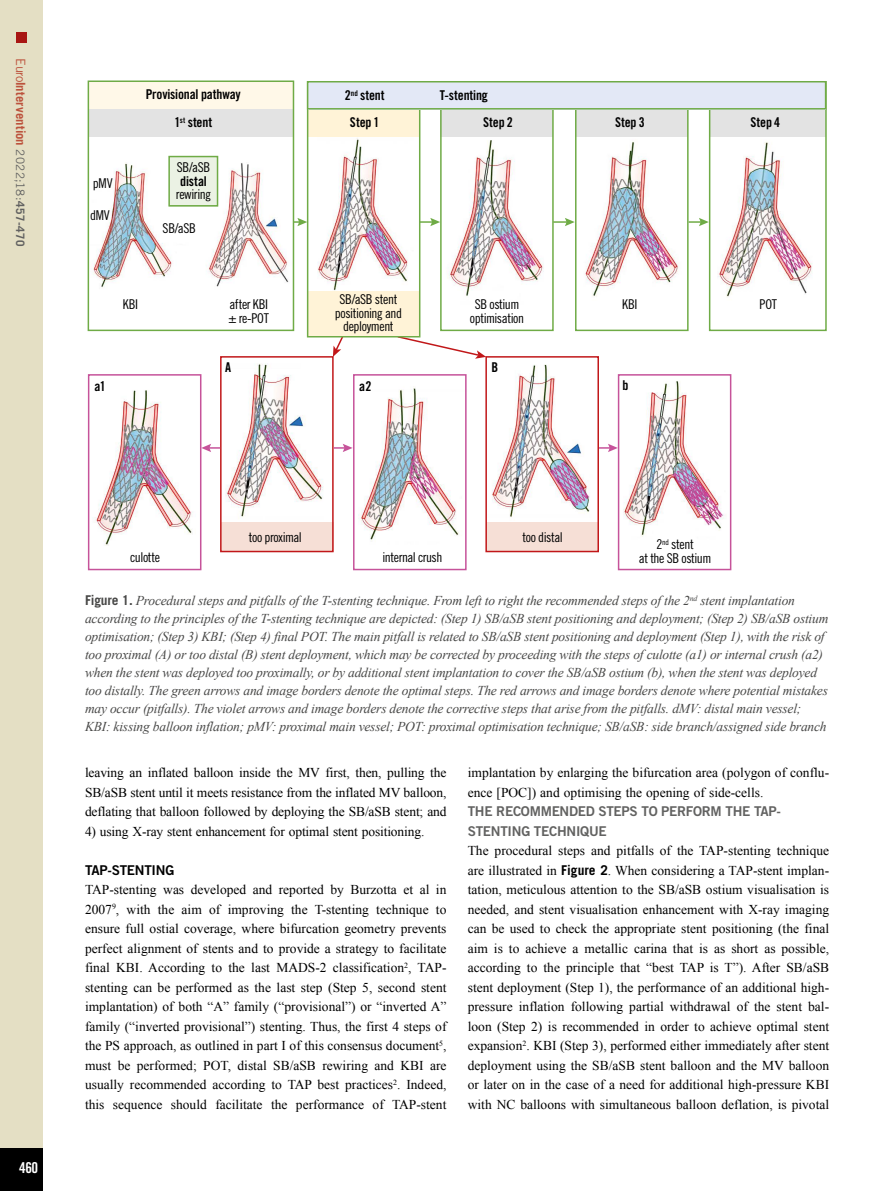
<style>
.page{position:relative;width:893px;height:1191px;background:#fff}
.page>*{position:absolute;margin:0;border:0;box-sizing:border-box;transform-origin:0 0}
.t1{font:15px "Trade Gothic LT Std Bd Cn 20";color:#fff}
.t2{font:13.5px/19.5px "Times New Roman";color:#000;text-align:justify}
.t3{font:italic 13.5px/18px "Times New Roman";letter-spacing:-.015em;color:#484847}
.t4{font:13.5px/13.5px "Trade Gothic LT Std Cn 18";letter-spacing:-.03em;color:#000;text-align:center}
.t5{font:13.5px/27.6px "Trade Gothic LT Std Bd Cn 20";letter-spacing:-.01em;color:#000;text-align:center}
.t6{font:13.5px/19.5px "Trade Gothic LT Std Bd 2";letter-spacing:-.02em;color:#626261}
.t7{font:13.5px "Trade Gothic LT Std Bd 2";letter-spacing:-.02em;color:#000}
.t8{font:700 12.75px "Trade Gothic LT Std";letter-spacing:.005em;color:#bc523c}
.s1{font-weight:400}
.s2{font-weight:400;font-size:11.7px;color:#626261}
.s3{font-size:11.7px;color:#626261}
.s4{font-family:"Trade Gothic LT Std";font-weight:700;font-style:normal}
.s5{font-family:"Trade Gothic LT Std";font-weight:700}
</style>
<div class="page">
<div style="left:0;top:0;width:43px;height:1191px;background:#e4dfc4"></div>
<div style="left:0;top:1148px;width:43px;height:43px;background:#000"></div>
<div style="left:16px;top:32px;width:10px;height:10px;background:#a81613"></div>
<img style="left:87px;top:146px;width:220px;height:153px">
<img style="left:317px;top:223px;width:91px;height:68px">
<img style="left:449px;top:223px;width:95px;height:73px">
<img style="left:585px;top:223px;width:94px;height:73px">
<img style="left:718px;top:223px;width:95px;height:74px">
<img style="left:92px;top:378px;width:110px;height:168px">
<img style="left:248px;top:363px;width:57px;height:70px">
<img style="left:384px;top:388px;width:41px;height:45px">
<img style="left:511px;top:364px;width:44px;height:69px">
<img style="left:647px;top:374px;width:85px;height:176px">
<svg style="left:333px;top:337px;width:12px;height:19px"></svg>
<svg style="left:396px;top:335px;width:89px;height:24px"></svg>
<div style="left:308px;top:291px;width:112px;height:46px;background:#fff3d7"></div>
<div style="left:307px;top:81px;width:113px;height:256px;border:2px solid #6fab46"></div>
<div style="left:709px;top:81px;width:118px;height:250px;border:2px solid #6fab46"></div>
<div style="left:575px;top:81px;width:114px;height:250px;border:2px solid #6fab46"></div>
<div style="left:440px;top:81px;width:114px;height:250px;border:2px solid #6fab46"></div>
<div style="left:88px;top:109px;width:205px;height:28px;background:#e3e3e3"></div>
<div style="left:88px;top:81px;width:205px;height:28px;background:#fff8e8"></div>
<div style="left:88px;top:80px;width:206px;height:251px;border:2px solid #6fab46"></div>
<div style="left:353px;top:374px;width:114px;height:196px;border:2px solid #c6539a"></div>
<div style="left:485px;top:356px;width:114px;height:196px;border:2px solid #c11719"></div>
<div style="left:88px;top:374px;width:113px;height:196px;border:2px solid #c6539a"></div>
<div style="left:220px;top:356px;width:114px;height:196px;border:2px solid #c11719"></div>
<div style="left:618px;top:374px;width:113px;height:196px;border:2px solid #c6539a"></div>
<div style="left:169px;top:156px;width:49px;height:51px;background:#ebf2e4"></div>
<div style="left:168px;top:156px;width:50px;height:50px;border:2px solid #6fab46"></div>
<svg style="left:292px;top:80px;width:535px;height:143px"></svg>
<svg style="left:297px;top:218px;width:10px;height:8px"></svg>
<svg style="left:420px;top:218px;width:20px;height:8px"></svg>
<svg style="left:553px;top:218px;width:22px;height:8px"></svg>
<svg style="left:689px;top:218px;width:20px;height:8px"></svg>
<img style="left:201px;top:433px;width:469px;height:138px">
<p class="t8" style="left:29px;top:58px;width:190px;rotate:90deg"><span class="s1">Euro</span>Intervention <span class="s2">2022;18:</span><span class="s3">457-470</span></p>
<p class="t4" style="left:93px;top:176px;width:21px">pMV</p>
<p class="t4" style="left:90px;top:209px;width:21px">dMV</p>
<p class="t5" style="left:146px;top:81px;width:97px">Provisional pathway<br>1<sup>st</sup> stent</p>
<p class="t4" style="left:177px;top:161px;width:35px">SB/aSB</p>
<p class="t5" style="left:180px;top:167px;width:28px">distal</p>
<p class="t4" style="left:176px;top:188px;width:37px">rewiring</p>
<p class="t4" style="left:163px;top:221px;width:35px">SB/aSB</p>
<p class="t5" style="left:345px;top:81px;width:41px">2<sup>nd</sup> stent</p>
<p class="t5" style="left:440px;top:81px;width:49px">T-stenting</p>
<p class="t5" style="left:350px;top:108px;width:31px">Step 1</p>
<p class="t5" style="left:483px;top:108px;width:31px">Step 2</p>
<p class="t4" style="left:123px;top:298px;width:17px">KBI</p>
<p class="t4" style="left:228px;top:298px;width:42px;text-align:left">after KBI ± re-POT</p>
<p class="t4" style="left:335px;top:292px;width:69px">SB/aSB stent positioning and deployment</p>
<p class="t4" style="left:470px;top:298px;width:56px">SB ostium optimisation</p>
<p class="t5" style="left:225px;top:354px;width:7px">A</p>
<p class="t5" style="left:491px;top:354px;width:8px">B</p>
<p class="t5" style="left:615px;top:108px;width:31px">Step 3</p>
<p class="t4" style="left:622px;top:298px;width:17px">KBI</p>
<p class="t5" style="left:94px;top:372px;width:13px">a1</p>
<p class="t5" style="left:359px;top:372px;width:14px">a2</p>
<p class="t5" style="left:623px;top:371px;width:7px">b</p>
<p class="t5" style="left:750px;top:108px;width:31px">Step 4</p>
<p class="t4" style="left:760px;top:298px;width:19px">POT</p>
<p class="t1" style="left:19px;top:1158px;width:21px">460</p>
<p class="t4" style="left:130px;top:550px;width:32px">culotte</p>
<p class="t4" style="left:249px;top:530px;width:55px">too proximal</p>
<p class="t4" style="left:382px;top:550px;width:62px">internal crush</p>
<p class="t4" style="left:522px;top:530px;width:42px">too distal</p>
<p class="t4" style="left:639px;top:537px;width:74px">2<sup>nd</sup> stent<br>at the SB ostium</p>
<p class="t3" style="left:85px;top:591px;width:745px"><span class="s4">Figure 1.</span> Procedural steps and pitfalls of the T-stenting technique. From left to right the recommended steps of the 2<sup>nd</sup> stent implantation according to the principles of the T-stenting technique are depicted: (Step 1) SB/aSB stent positioning and deployment; (Step 2) SB/aSB ostium optimisation; (Step 3) KBI; (Step 4) final POT. The main pitfall is related to SB/aSB stent positioning and deployment (Step 1), with the risk of too proximal (A) or too distal (B) stent deployment, which may be corrected by proceeding with the steps of culotte (a1) or internal crush (a2) when the stent was deployed too proximally, or by additional stent implantation to cover the SB/aSB ostium (b), when the stent was deployed too distally. The green arrows and image borders denote the optimal steps. The red arrows and image borders denote where potential mistakes may occur (pitfalls). The violet arrows and image borders denote the corrective steps that arise from the pitfalls. dMV: distal main vessel; KBI: kissing balloon inflation; pMV: proximal main vessel; POT: proximal optimisation technique; SB/aSB: side branch/assigned side branch</p>
<p class="t2" style="left:85px;top:762px;width:363px">leaving an inflated balloon inside the MV first, then, pulling the SB/aSB stent until it meets resistance from the inflated MV balloon, deflating that balloon followed by deploying the SB/aSB stent; and</p>
<p class="t2" style="left:85px;top:821px;width:341px">4) using X-ray stent enhancement for optimal stent positioning.</p>
<p class="t7" style="left:85px;top:861px;width:91px">TAP-STENTING</p>
<p class="t2" style="left:85px;top:879px;width:363px">TAP-stenting was developed and reported by Burzotta et al in 2007<sup>9</sup>, with the aim of improving the T-stenting technique to ensure full ostial coverage, where bifurcation geometry prevents perfect alignment of stents and to provide a strategy to facilitate final KBI. According to the last MADS-2 classification<sup>2</sup>, TAP&shy;stenting can be performed as the last step (Step 5, second stent implantation) of both “A” family (“provisional”) or “inverted A” family (“inverted provisional”) stenting. Thus, the first 4 steps of the PS approach, as outlined in part I of this consensus document<sup>5</sup>, must be performed; POT, distal SB/aSB rewiring and KBI are usually recommended according to TAP best practices<sup>2</sup>. Indeed, this sequence should facilitate the performance of TAP-stent</p>
<p class="t2" style="left:468px;top:762px;width:363px">implantation by enlarging the bifurcation area (polygon of conflu&shy;ence [POC]) and optimising the opening of side-cells.</p>
<p class="t6" style="left:468px;top:801px;width:315px">THE RECOMMENDED STEPS TO PERFORM THE TAP-<br>STENTING TECHNIQUE</p>
<p class="t2" style="left:468px;top:840px;width:363px">The procedural steps and pitfalls of the TAP-stenting technique are illustrated in <span class="s5">Figure 2</span>. When considering a TAP-stent implan&shy;tation, meticulous attention to the SB/aSB ostium visualisation is needed, and stent visualisation enhancement with X-ray imaging can be used to check the appropriate stent positioning (the final aim is to achieve a metallic carina that is as short as possible, according to the principle that “best TAP is T”). After SB/aSB stent deployment (Step 1), the performance of an additional high&shy;pressure inflation following partial withdrawal of the stent bal&shy;loon (Step 2) is recommended in order to achieve optimal stent expansion<sup>2</sup>. KBI (Step 3), performed either immediately after stent deployment using the SB/aSB stent balloon and the MV balloon or later on in the case of a need for additional high-pressure KBI with NC balloons with simultaneous balloon deflation, is pivotal</p>
</div>
